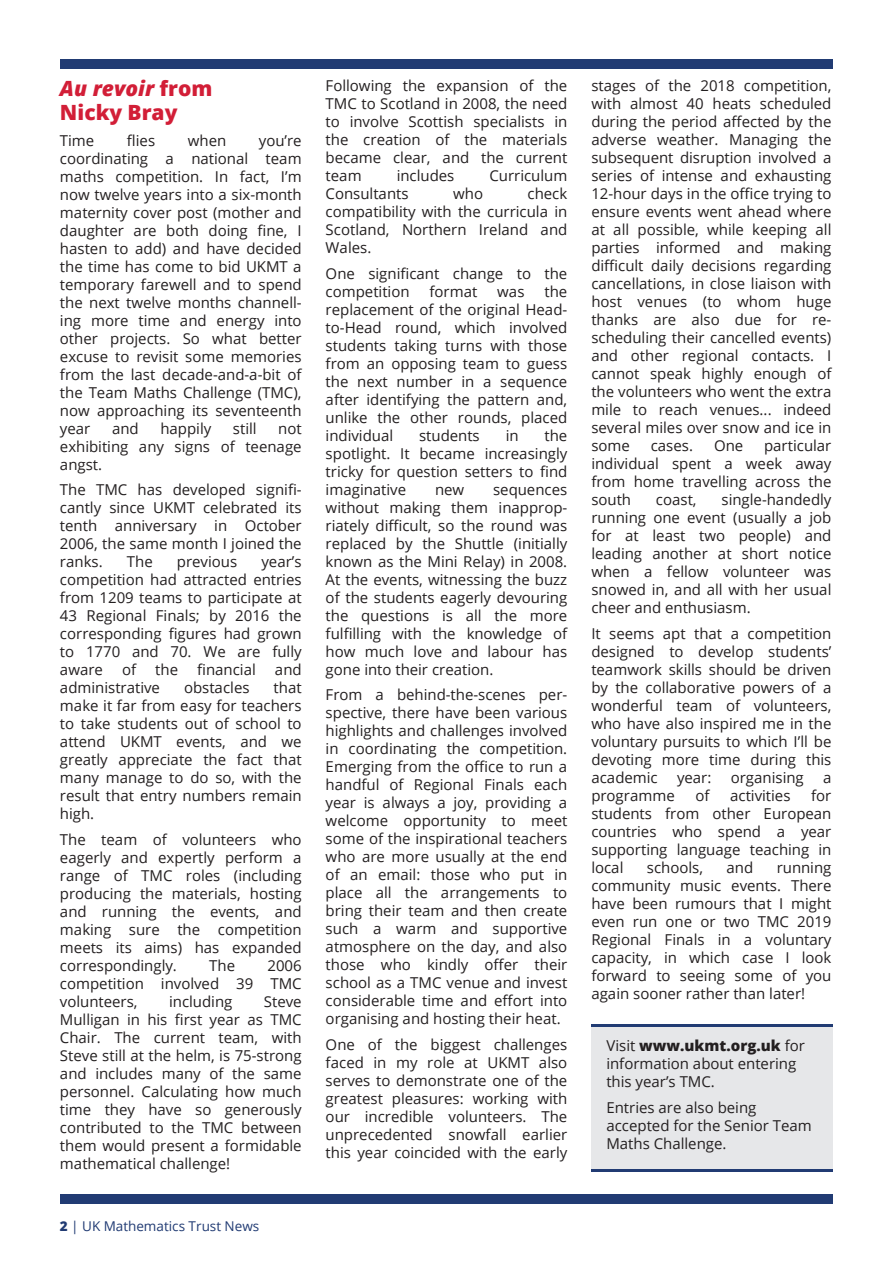
<style>
.page{position:relative;width:893px;height:1263px;background:#fff}
.page>*{position:absolute;margin:0;border:0;box-sizing:border-box;transform-origin:0 0}
.t1{font:800 21px/24px "Open Sans";color:#d21e37}
.t2{font:15px/18px "Open Sans";letter-spacing:-.005em;color:#231f20;text-align:justify}
.t3{font:13.5px "Open Sans";color:#213b73}
.s1{font-style:italic}
.s2{font-weight:800}
</style>
<div class="page">
<div style="left:60px;top:60px;width:772px;height:9px;background:#213b73"></div>
<div style="left:60px;top:1194px;width:772px;height:9px;background:#213b73"></div>
<div style="left:591px;top:1024px;width:241px;height:145px;background:#e6e7e9"></div>
<hr style="left:591px;top:1024px;width:241px;height:3px;background:#213b73">
<hr style="left:591px;top:1168px;width:241px;height:3px;background:#213b73">
<h1 class="t1" style="left:60px;top:76px;width:154px"><span class="s1">Au revoir</span> from<br>Nicky Bray</h1>
<p class="t2" style="left:60px;top:131px;width:36px">Time</p>
<p class="t2" style="left:127px;top:131px;width:30px">flies</p>
<p class="t2" style="left:188px;top:131px;width:40px">when</p>
<p class="t2" style="left:60px;top:131px;width:243px;text-indent:199px">you’re coordinating a national team maths competition. In fact, I’m now twelve years into a six-month maternity cover post (mother and daughter are both doing fine, I hasten to add) and have decided the time has come to bid UKMT a temporary farewell and to spend the next twelve months channell&shy;ing more time and energy into other projects. So what better excuse to revisit some memories from the last decade-and-a-bit of the Team Maths Challenge (TMC), now approaching its seventeenth year</p>
<p class="t2" style="left:112px;top:419px;width:28px">and</p>
<p class="t2" style="left:160px;top:419px;width:52px">happily</p>
<p class="t2" style="left:233px;top:419px;width:25px">still</p>
<p class="t2" style="left:60px;top:419px;width:243px;text-indent:218px">not exhibiting any signs of teenage angst.</p>
<p class="t2" style="left:60px;top:480px;width:243px">The TMC has developed signifi&shy;cantly since UKMT celebrated its tenth anniversary in October 2006, the same month I joined the ranks.</p>
<p class="t2" style="left:127px;top:552px;width:27px">The</p>
<p class="t2" style="left:177px;top:552px;width:62px">previous</p>
<p class="t2" style="left:60px;top:552px;width:243px;text-indent:201px">year’s competition had attracted entries from 1209 teams to participate at 43 Regional Finals; by 2016 the corresponding figures had grown to 1770 and 70. We are fully aware</p>
<p class="t2" style="left:122px;top:660px;width:16px">of</p>
<p class="t2" style="left:155px;top:660px;width:24px">the</p>
<p class="t2" style="left:197px;top:660px;width:60px">financial</p>
<p class="t2" style="left:275px;top:660px;width:28px">and</p>
<p class="t2" style="left:60px;top:678px;width:102px">administrative</p>
<p class="t2" style="left:184px;top:678px;width:67px">obstacles</p>
<p class="t2" style="left:60px;top:678px;width:243px;text-indent:214px">that make it far from easy for teachers to take students out of school to attend UKMT events, and we greatly appreciate the fact that many manage to do so, with the result that entry numbers remain high.</p>
<p class="t2" style="left:60px;top:830px;width:243px">The team of volunteers who eagerly and expertly perform a range of TMC roles (including producing the materials, hosting and running the events, and making sure the competition meets its aims) has expanded correspondingly.</p>
<p class="t2" style="left:209px;top:956px;width:27px">The</p>
<p class="t2" style="left:60px;top:956px;width:243px;text-indent:207px">2006 competition involved 39 TMC volunteers,</p>
<p class="t2" style="left:169px;top:992px;width:65px">including</p>
<p class="t2" style="left:60px;top:992px;width:243px;text-indent:204px">Steve Mulligan in his first year as TMC Chair. The current team, with Steve still at the helm, is 75-strong and includes many of the same personnel. Calculating how much time they have so generously contributed to the TMC between them would present a formidable mathematical challenge!</p>
<p class="t3" style="left:60px;top:1217px;width:201px"><span class="s2">2</span> | UK Mathematics Trust News</p>
<p class="t2" style="left:326px;top:76px;width:243px">Following the expansion of the TMC to Scotland in 2008, the need to involve Scottish specialists in the creation of the materials became clear, and the current team</p>
<p class="t2" style="left:397px;top:166px;width:59px">includes</p>
<p class="t2" style="left:489px;top:166px;width:79px">Curriculum</p>
<p class="t2" style="left:326px;top:184px;width:84px">Consultants</p>
<p class="t2" style="left:453px;top:184px;width:31px">who</p>
<p class="t2" style="left:326px;top:184px;width:243px;text-indent:202px">check compatibility with the curricula in Scotland, Northern Ireland and Wales.</p>
<p class="t2" style="left:326px;top:264px;width:243px">One significant change to the competition</p>
<p class="t2" style="left:429px;top:282px;width:49px">format</p>
<p class="t2" style="left:497px;top:282px;width:29px">was</p>
<p class="t2" style="left:326px;top:282px;width:243px;text-indent:219px">the replacement of the original Head&shy;to-Head round, which involved students taking turns with those from an opposing team to guess the next number in a sequence after identifying the pattern and, unlike the other rounds, placed individual</p>
<p class="t2" style="left:326px;top:426px;width:243px;text-indent:219px">the spotlight. It became increasingly tricky for question setters to find imaginative</p>
<p class="t2" style="left:419px;top:426px;width:62px">students</p>
<p class="t2" style="left:506px;top:426px;width:14px">in</p>
<p class="t2" style="left:326px;top:480px;width:243px;text-indent:167px">sequences without making them inapprop&shy;riately difficult, so the round was replaced by the Shuttle (initially known as the Mini Relay) in 2008.<br>At the events, witnessing the buzz of the students eagerly devouring the questions is all the more fulfilling with the knowledge of how much love and labour has gone into their creation.</p>
<p class="t2" style="left:326px;top:685px;width:243px">From a behind-the-scenes per&shy;spective, there have been various highlights and challenges involved in coordinating the competition.<br>Emerging from the office to run a handful of Regional Finals each year is always a joy, providing a welcome opportunity to meet some of the inspirational teachers who are more usually at the end of an email: those who put in place all the arrangements to bring their team and then create such a warm and supportive atmosphere on the day, and also those who kindly offer their school as a TMC venue and invest considerable time and effort into organising and hosting their heat.</p>
<p class="t2" style="left:326px;top:1035px;width:243px">One of the biggest challenges faced in my role at UKMT also serves to demonstrate one of the greatest pleasures: working with our incredible volunteers. The unprecedented snowfall earlier this year coincided with the early</p>
<p class="t2" style="left:435px;top:480px;width:31px">new</p>
<p class="t2" style="left:591px;top:76px;width:242px">stages of the 2018 competition, with almost 40 heats scheduled during the period affected by the adverse weather. Managing the subsequent disruption involved a series of intense and exhausting 12-hour days in the office trying to ensure events went ahead where at all possible, while keeping all parties informed and making difficult daily decisions regarding cancellations, in close liaison with host venues (to whom huge thanks are also due for re&shy;scheduling their cancelled events) and other regional contacts. I cannot speak highly enough of the volunteers who went the extra mile to reach venues... indeed several miles over snow and ice in some</p>
<p class="t2" style="left:591px;top:436px;width:242px;text-indent:173px">particular individual spent a week away from home travelling across the south</p>
<p class="t2" style="left:651px;top:436px;width:44px">cases.</p>
<p class="t2" style="left:714px;top:436px;width:31px">One</p>
<p class="t2" style="left:591px;top:490px;width:242px;text-indent:130px">single-handedly running one event (usually a job for at least two people) and leading another at short notice when a fellow volunteer was snowed in, and all with her usual cheer and enthusiasm.</p>
<p class="t2" style="left:591px;top:624px;width:242px">It seems apt that a competition designed to develop students’ teamwork skills should be driven by the collaborative powers of a wonderful team of volunteers, who have also inspired me in the voluntary pursuits to which I’ll be devoting more time during this academic</p>
<p class="t2" style="left:656px;top:490px;width:42px">coast,</p>
<p class="t2" style="left:677px;top:768px;width:36px">year:</p>
<p class="t2" style="left:731px;top:768px;width:75px">organising</p>
<p class="t2" style="left:823px;top:768px;width:10px">a</p>
<p class="t2" style="left:591px;top:786px;width:242px;text-indent:220px">for students from other European countries who spend a year supporting language teaching in local</p>
<p class="t2" style="left:591px;top:786px;width:85px">programme</p>
<p class="t2" style="left:695px;top:786px;width:16px">of</p>
<p class="t2" style="left:730px;top:786px;width:62px">activities</p>
<p class="t2" style="left:647px;top:858px;width:58px">schools,</p>
<p class="t2" style="left:726px;top:858px;width:28px">and</p>
<p class="t2" style="left:591px;top:858px;width:242px;text-indent:185px">running community music events. There have been rumours that I might even run one or two TMC 2019<br>Regional Finals in a voluntary capacity, in which case I look forward to seeing some of you again sooner rather than later!</p>
<p class="t2" style="left:606px;top:1036px;width:200px;text-align:left">Visit <span class="s2">www.ukmt.org.uk</span> for information about entering this year’s TMC.</p>
<p class="t2" style="left:606px;top:1098px;width:207px;text-align:left">Entries are also being accepted for the Senior Team<br>Maths Challenge.</p>
</div>
